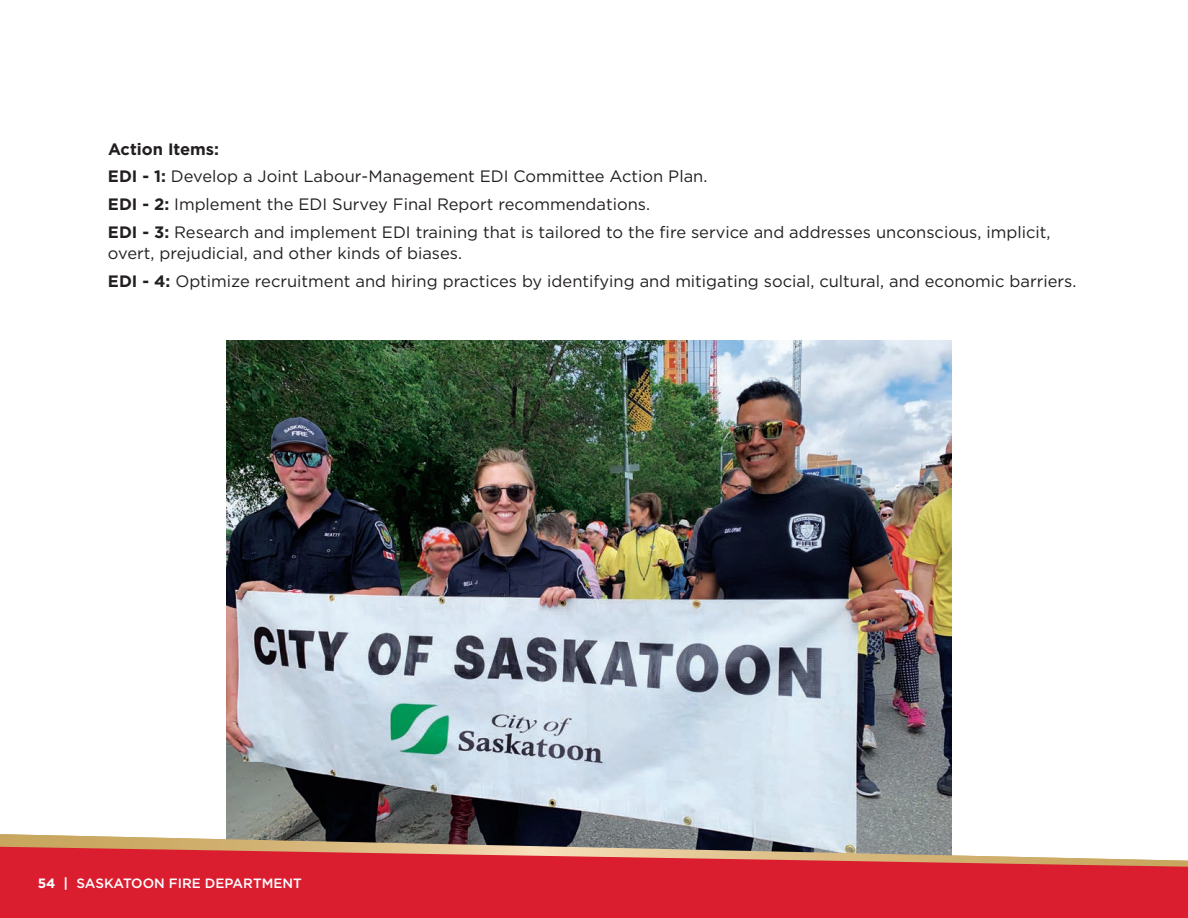
<style>
.page{position:relative;width:1188px;height:918px;background:#fff}
.page>*{position:absolute;margin:0;border:0;box-sizing:border-box;transform-origin:0 0}
.t1{font:16.5px/21px "Gotham";color:#231f20}
.t2{font:700 16.5px "Gotham";color:#231f20}
.t3{font:500 13.5px "Gotham";color:#fff}
.s1{font-weight:700}
</style>
<div class="page">
<img style="left:226px;top:340px;width:726px;height:494px">
<svg style="left:0;top:834px;width:952px;height:13px;background:#8b8474"></svg>
<svg style="left:0;top:847px;width:1188px;height:71px;background:#d9343f"></svg>
<p class="t2" style="left:108px;top:138px;width:113px">Action Items:</p>
<p class="t1" style="left:108px;top:166px;width:601px"><span class="s1">EDI - 1:</span> Develop a Joint Labour-Management EDI Committee Action Plan.</p>
<p class="t1" style="left:108px;top:194px;width:544px"><span class="s1">EDI - 2:</span> Implement the EDI Survey Final Report recommendations.</p>
<p class="t1" style="left:108px;top:221px;width:944px"><span class="s1">EDI - 3:</span> Research and implement EDI training that is tailored to the fire service and addresses unconscious, implicit, overt, prejudicial, and other kinds of biases.</p>
<p class="t1" style="left:108px;top:270px;width:970px"><span class="s1">EDI - 4:</span> Optimize recruitment and hiring practices by identifying and mitigating social, cultural, and economic barriers.</p>
<p class="t3" style="left:38px;top:875px;width:266px"><span class="s1">54 |</span> SASKATOON FIRE DEPARTMENT</p>
</div>
